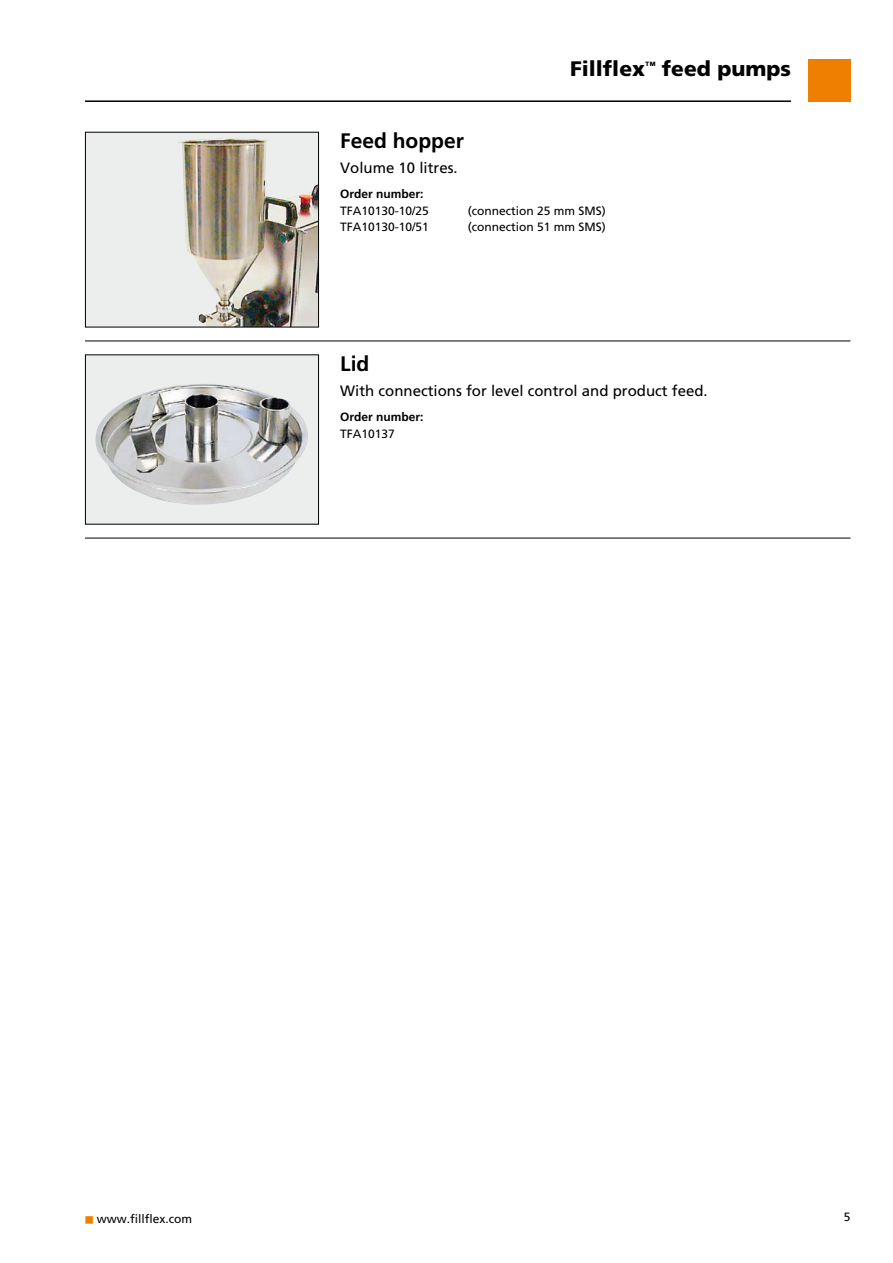
<style>
.page{position:relative;width:893px;height:1263px;background:#fff}
.page>*{position:absolute;margin:0;border:0;box-sizing:border-box;transform-origin:0 0}
.t1{font:900 21px "Frutiger";color:#000}
.t2{font:700 21px "Frutiger";color:#000}
.t3{font:15px "Frutiger";color:#000}
.t4{font:12px "Frutiger";color:#000}
.t5{font:700 12px "Frutiger";color:#000}
.s1{font-family:"Universal Newswith Comm Pi";font-size:15px;color:#ee7f00}
</style>
<div class="page">
<hr style="left:85px;top:341px;width:765px;height:1px;background:#000">
<hr style="left:85px;top:538px;width:765px;height:1px;background:#000">
<div style="left:85px;top:132px;width:234px;height:195px;background:#eceded"></div>
<img style="left:178px;top:139px;width:139px;height:186px">
<div style="left:85px;top:132px;width:234px;height:195px;border:1px solid #000"></div>
<div style="left:85px;top:355px;width:234px;height:169px;background:#eceded"></div>
<img style="left:95px;top:384px;width:213px;height:120px">
<div style="left:85px;top:354px;width:234px;height:170px;border:1px solid #000"></div>
<div style="left:808px;top:60px;width:42px;height:42px;background:#ee7f00"></div>
<hr style="left:85px;top:100px;width:706px;height:2px;background:#000">
<h1 class="t1" style="left:570px;top:56px;width:222px">Fillflex<sup>™</sup> feed pumps</h1>
<h1 class="t2" style="left:340px;top:129px;width:125px">Feed hopper</h1>
<p class="t3" style="left:340px;top:159px;width:119px">Volume 10 litres.</p>
<p class="t5" style="left:340px;top:187px;width:85px">Order number:</p>
<p class="t4" style="left:340px;top:204px;width:90px">TFA10130-10/25</p>
<p class="t4" style="left:468px;top:204px;width:139px">(connection 25 mm SMS)</p>
<p class="t4" style="left:340px;top:220px;width:90px">TFA10130-10/51</p>
<p class="t4" style="left:468px;top:220px;width:139px">(connection 51 mm SMS)</p>
<h1 class="t2" style="left:340px;top:351px;width:31px">Lid</h1>
<p class="t3" style="left:340px;top:382px;width:369px">With connections for level control and product feed.</p>
<p class="t5" style="left:340px;top:410px;width:85px">Order number:</p>
<p class="t4" style="left:340px;top:426px;width:56px">TFA10137</p>
<p class="t4" style="left:85px;top:1212px;width:109px"><span class="s1">n</span> www.fillflex.com</p>
<p class="t4" style="left:844px;top:1210px;width:8px">5</p>
</div>
